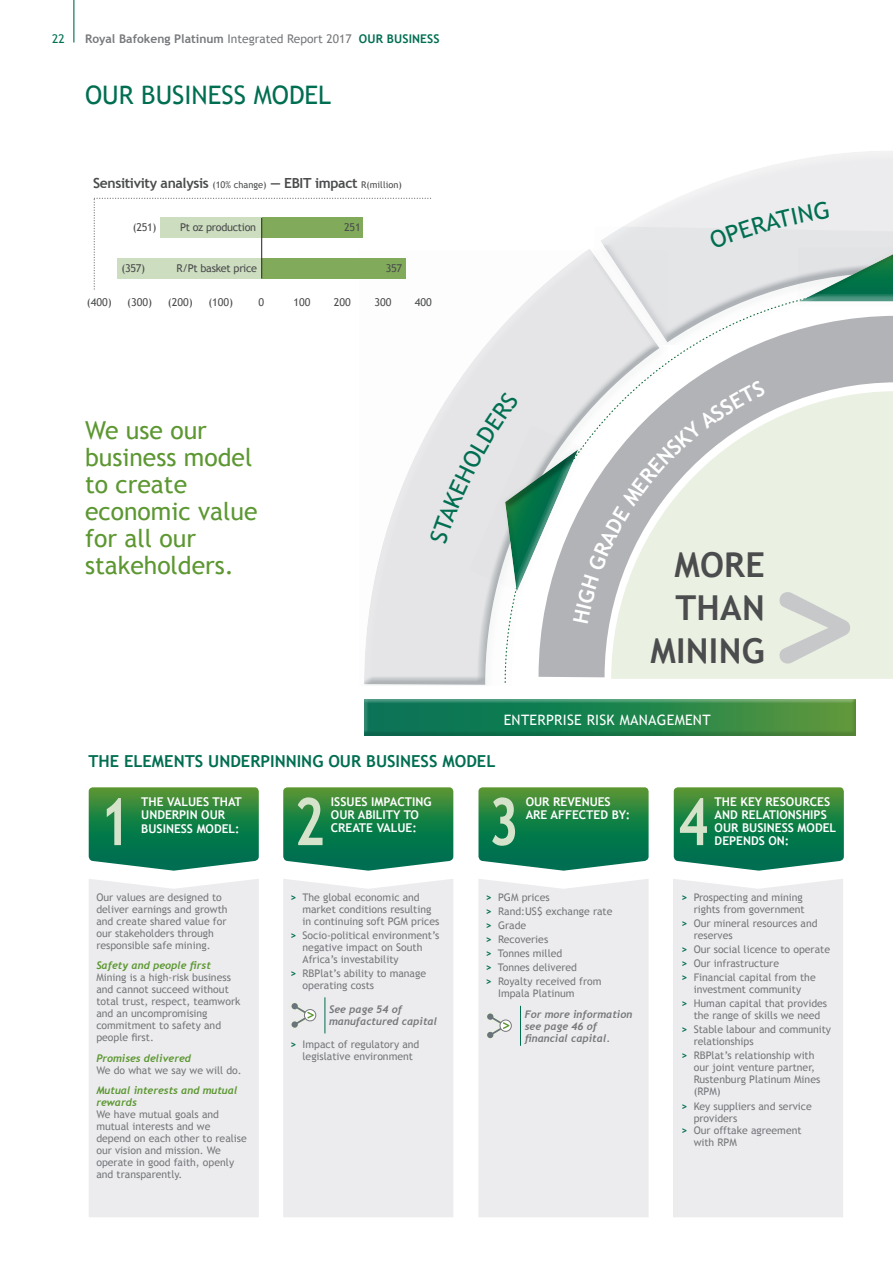
<style>
.page{position:relative;width:893px;height:1263px;background:#fff}
.page>*{position:absolute;margin:0;border:0;box-sizing:border-box;transform-origin:0 0}
.t1{font:700 65.55px "Trebuchet MS";color:#d6e3cb;scale:.79 1}
.t2{font:700 34.35px/42.9px "Trebuchet MS";letter-spacing:.01em;color:#4b4c4d;text-align:right}
.PAGE_HEADS_RB17{font:25.5px "Trebuchet MS";color:#006e51}
.Body_RB16{font:24.75px/27px "Trebuchet MS";color:#5c9731}
.Diag_heading_RB17{font:700 16.5px "Trebuchet MS";color:#006e51}
.t3{font:14.4px "Trebuchet MS";letter-spacing:.02em;color:#fff}
.t4{font:700 13.95px "Trebuchet MS";letter-spacing:-.025em;color:#4b4c4d}
.t5{font:700 12.15px/13px "Trebuchet MS";color:#fff}
.t6{font:700 12px "Trebuchet MS";color:#76787b}
.Breadcrumb_RB17{font:12px "Trebuchet MS";color:#006e51}
.t7{font:10.8px "Trebuchet MS";letter-spacing:-.025em;color:#4b4c4d}
.Body_RB17{font:10.5px/12px "Trebuchet MS";color:#76787b}
.Body_No___above_RB17{font:10.5px/12px "Trebuchet MS";color:#76787b}
.Body_RB17-2{font:italic 700 10.5px/12px "Trebuchet";color:#76787b}
.Body_RB17-3{font:italic 700 10.5px/12px "Trebuchet";color:#5c9731}
.Level_2_RB17{font:italic 700 10.5px "Trebuchet";color:#5c9731}
.s1{font-weight:400}
.s2{color:#006e51}
.s3{font-weight:400;font-size:9.3px}
.s4{font-weight:700;color:#006e51}
</style>
<div class="page">
<svg style="left:364px;top:663px;width:122px;height:22px;background:#d6d8da"></svg>
<div style="left:283px;top:879px;width:170px;height:338px;background:#ececee"></div>
<div style="left:89px;top:879px;width:170px;height:338px;background:#ececee"></div>
<svg style="left:478px;top:787px;width:171px;height:84px;background:#2b8952"></svg>
<svg style="left:89px;top:787px;width:170px;height:84px;background:#298851"></svg>
<svg style="left:283px;top:787px;width:170px;height:84px;background:#298851"></svg>
<svg style="left:674px;top:787px;width:170px;height:84px;background:#298851"></svg>
<div style="left:479px;top:879px;width:170px;height:338px;background:#ececee"></div>
<div style="left:673px;top:879px;width:170px;height:338px;background:#ececee"></div>
<svg style="left:364px;top:699px;width:492px;height:36px;background:#29844e"></svg>
<svg style="left:504px;top:663px;width:389px;height:20px"></svg>
<hr style="left:325px;top:997px;width:1px;height:36px;background:#006e51">
<div style="left:304px;top:1009px;width:12px;height:12px;border:1px solid #76787b;border-radius:50%"></div>
<svg style="left:289px;top:1001px;width:26px;height:29px"></svg>
<hr style="left:520px;top:1006px;width:1px;height:40px;background:#006e51">
<div style="left:500px;top:1020px;width:12px;height:12px;border:1px solid #76787b;border-radius:50%"></div>
<svg style="left:485px;top:1011px;width:26px;height:29px"></svg>
<hr style="left:73px;top:0;width:1px;height:43px;background:#006e51">
<svg style="left:94px;top:151px;width:799px;height:512px"></svg>
<p class="Breadcrumb_RB17" style="left:52px;top:31px;width:14px">22</p>
<p class="t6" style="left:85px;top:31px;width:356px">Royal Bafokeng Platinum <span class="s1">Integrated Report 2017</span> <span class="s2">OUR BUSINESS</span></p>
<p class="PAGE_HEADS_RB17" style="left:85px;top:80px;width:248px">OUR BUSINESS MODEL</p>
<p class="t4" style="left:93px;top:175px;width:310px">Sensitivity analysis <span class="s3">(10% change)</span> — EBIT impact <span class="s3">R(million)</span></p>
<p class="t7" style="left:133px;top:221px;width:25px">(251)</p>
<p class="t7" style="left:121px;top:262px;width:25px">(357)</p>
<p class="t7" style="left:180px;top:221px;width:78px">Pt oz production</p>
<p class="t7" style="left:176px;top:262px;width:82px">R/Pt basket price</p>
<p class="t7" style="left:344px;top:221px;width:18px">251</p>
<p class="t7" style="left:386px;top:262px;width:18px">357</p>
<p class="t7" style="left:87px;top:296px;width:26px">(400)</p>
<p class="t7" style="left:127px;top:296px;width:26px">(300)</p>
<p class="t7" style="left:168px;top:296px;width:26px">(200)</p>
<p class="t7" style="left:208px;top:296px;width:26px">(100)</p>
<p class="t7" style="left:258px;top:296px;width:7px">0</p>
<p class="t7" style="left:293px;top:296px;width:19px">100</p>
<p class="t7" style="left:334px;top:296px;width:19px">200</p>
<p class="t7" style="left:374px;top:296px;width:19px">300</p>
<p class="t7" style="left:415px;top:296px;width:19px">400</p>
<p class="Body_RB16" style="left:85px;top:417px;width:174px">We use our business model to create economic value for all our stakeholders.</p>
<p class="t2" style="left:650px;top:544px;width:116px">MORE<br>THAN<br>MINING</p>
<p class="t3" style="left:504px;top:711px;width:208px">ENTERPRISE RISK MANAGEMENT</p>
<p class="Diag_heading_RB17" style="left:88px;top:751px;width:409px">THE ELEMENTS UNDERPINNING OUR BUSINESS MODEL</p>
<p class="t1" style="left:100px;top:781px;width:40px">1</p>
<p class="t5" style="left:141px;top:794px;width:102px;line-height:13.6px">THE VALUES THAT<br>UNDERPIN OUR</p>
<p class="t5" style="left:141px;top:822px;width:100px">BUSINESS MODEL:</p>
<p class="Body_No___above_RB17" style="left:96px;top:891px;width:133px">Our values are designed to deliver earnings and growth and create shared value for our stakeholders through responsible safe mining.</p>
<p class="Level_2_RB17" style="left:96px;top:959px;width:116px">Safety and people first</p>
<p class="Body_RB17" style="left:96px;top:971px;width:146px">Mining is a high-risk business and cannot succeed without total trust, respect, teamwork and an uncompromising commitment to safety and people first.</p>
<p class="Body_RB17-3" style="left:96px;top:1052px;width:96px">Promises delivered</p>
<p class="Body_RB17" style="left:96px;top:1064px;width:147px">We do what we say we will do.</p>
<p class="Body_RB17-3" style="left:96px;top:1084px;width:143px">Mutual interests and mutual rewards</p>
<p class="Body_No___above_RB17" style="left:96px;top:1108px;width:152px">We have mutual goals and mutual interests and we depend on each other to realise our vision and mission. We operate in good faith, openly and transparently.</p>
<p class="t5" style="left:331px;top:795px;width:102px">ISSUES IMPACTING<br>OUR ABILITY TO<br>CREATE VALUE:</p>
<p class="t5" style="left:526px;top:795px;width:106px">OUR REVENUES<br>ARE AFFECTED BY:</p>
<p class="t5" style="left:715px;top:795px;width:123px">THE KEY RESOURCES<br>AND RELATIONSHIPS<br>OUR BUSINESS MODEL</p>
<p class="t1" style="left:294px;top:781px;width:40px">2</p>
<p class="t1" style="left:678px;top:781px;width:40px">4</p>
<p class="t1" style="left:489px;top:781px;width:40px">3</p>
<p class="t5" style="left:715px;top:834px;width:76px">DEPENDS ON:</p>
<p class="Body_RB17" style="left:302px;top:891px;width:138px;text-indent:-12px"><span class="s4">&gt;</span> The global economic and market conditions resulting in continuing soft PGM prices</p>
<p class="Body_RB17" style="left:303px;top:929px;width:138px;text-indent:-12px"><span class="s4">&gt;</span> Socio-political environment’s negative impact on South<br>Africa’s investability</p>
<p class="Body_RB17" style="left:303px;top:967px;width:125px;text-indent:-12px"><span class="s4">&gt;</span> RBPlat’s ability to manage operating costs</p>
<p class="Body_RB17-2" style="left:329px;top:1003px;width:110px">See page 54 of manufactured capital</p>
<p class="Body_RB17" style="left:290px;top:1038px;width:131px;text-align:center"><span class="s4">&gt;</span> Impact of regulatory and legislative environment</p>
<p class="Body_RB17" style="left:486px;top:891px;width:66px"><span class="s4">&gt;</span> PGM prices</p>
<p class="Body_RB17" style="left:486px;top:905px;width:128px"><span class="s4">&gt;</span> Rand:US$ exchange rate</p>
<p class="Body_RB17" style="left:486px;top:919px;width:42px"><span class="s4">&gt;</span> Grade</p>
<p class="Body_RB17" style="left:486px;top:933px;width:64px"><span class="s4">&gt;</span> Recoveries</p>
<p class="Body_RB17" style="left:486px;top:947px;width:78px"><span class="s4">&gt;</span> Tonnes milled</p>
<p class="Body_RB17" style="left:486px;top:961px;width:93px"><span class="s4">&gt;</span> Tonnes delivered</p>
<p class="Body_RB17" style="left:498px;top:976px;width:105px;text-indent:-12px"><span class="s4">&gt;</span> Royalty received from<br>Impala Platinum</p>
<p class="Body_RB17-2" style="left:525px;top:1008px;width:109px">For more information see page 46 of financial capital.</p>
<p class="Body_RB17" style="left:681px;top:891px;width:125px;text-align:right"><span class="s4">&gt;</span> Prospecting and mining rights from government</p>
<p class="Body_RB17" style="left:694px;top:917px;width:126px;text-indent:-12px"><span class="s4">&gt;</span> Our mineral resources and reserves</p>
<p class="Body_RB17" style="left:681px;top:943px;width:150px"><span class="s4">&gt;</span> Our social licence to operate</p>
<p class="Body_RB17" style="left:681px;top:957px;width:99px"><span class="s4">&gt;</span> Our infrastructure</p>
<p class="Body_RB17" style="left:681px;top:971px;width:136px;text-align:center"><span class="s4">&gt;</span> Financial capital from the investment community</p>
<p class="Body_RB17" style="left:681px;top:997px;width:147px;text-align:center"><span class="s4">&gt;</span> Human capital that provides the range of skills we need</p>
<p class="Body_RB17" style="left:694px;top:1024px;width:139px;text-indent:-12px"><span class="s4">&gt;</span> Stable labour and community relationships</p>
<p class="Body_RB17" style="left:694px;top:1050px;width:128px;text-indent:-12px"><span class="s4">&gt;</span> RBPlat’s relationship with our joint venture partner,<br>Rustenburg Platinum Mines (RPM)</p>
<p class="Body_RB17" style="left:694px;top:1100px;width:120px;text-indent:-12px"><span class="s4">&gt;</span> Key suppliers and service providers</p>
<p class="Body_RB17" style="left:694px;top:1124px;width:109px;text-indent:-12px"><span class="s4">&gt;</span> Our offtake agreement with RPM</p>
</div>
